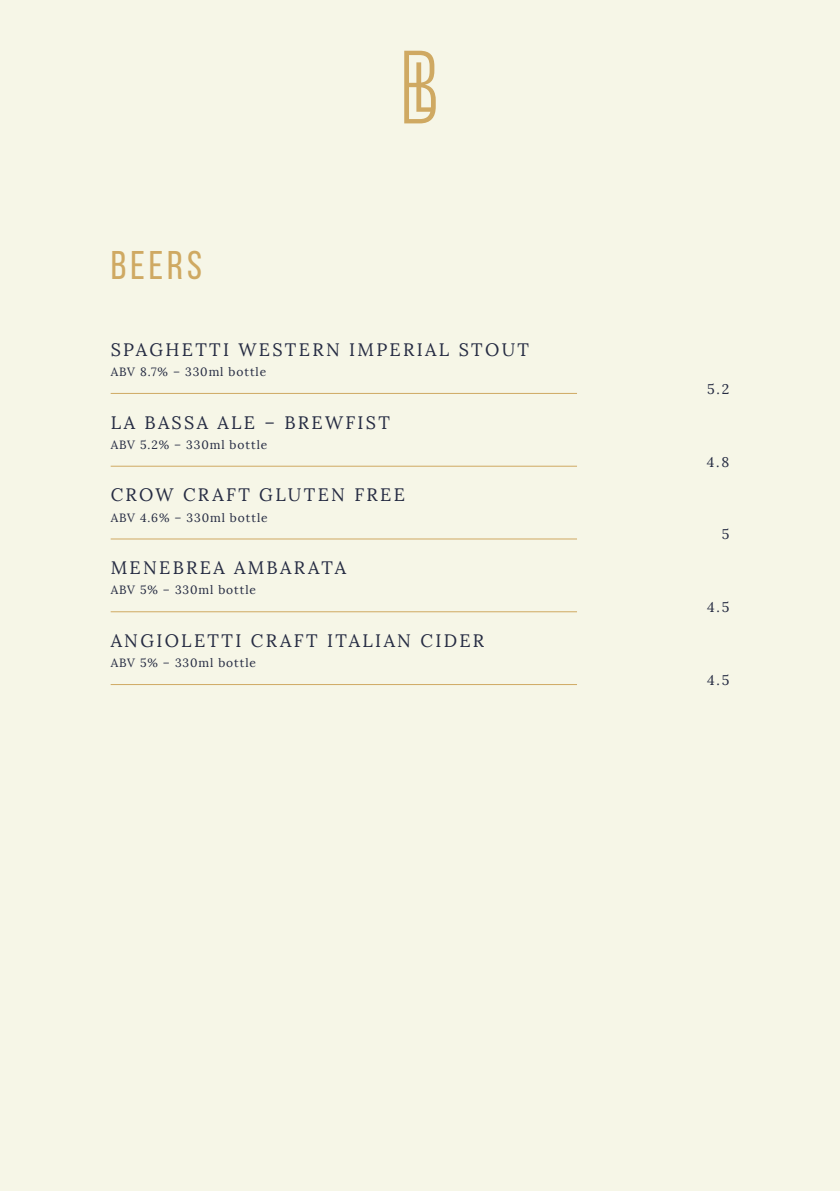
<style>
.page{position:relative;width:840px;height:1191px;background:#fff}
.page>*{position:absolute;margin:0;border:0;box-sizing:border-box;transform-origin:0 0}
.t1{font:40px "Bebas Neue";letter-spacing:.1em;color:#cfa962}
.t2{font:18px "Lora";letter-spacing:.13em;color:#252b42}
.t3{font:14px "Lora";color:#252b42}
.t4{font:12px "Lora";letter-spacing:.075em;color:#252b42}
</style>
<div class="page">
<div style="left:0;top:0;width:839px;height:1191px;background:#f6f6e7"></div>
<hr style="left:111px;top:393px;width:465px;height:1px;background:#cfa962">
<hr style="left:111px;top:466px;width:465px;height:1px;background:#cfa962">
<hr style="left:111px;top:538px;width:465px;height:1px;background:#cfa962">
<hr style="left:111px;top:611px;width:465px;height:1px;background:#cfa962">
<hr style="left:111px;top:684px;width:465px;height:1px;background:#cfa962">
<svg style="left:404px;top:51px;width:31px;height:72px"></svg>
<h1 class="t1" style="left:111px;top:243px;width:93px">BEERS</h1>
<p class="t2" style="left:111px;top:338px;width:419px">SPAGHETTI WESTERN IMPERIAL STOUT</p>
<p class="t4" style="left:111px;top:364px;width:157px">ABV 8.7% – 330ml bottle</p>
<p class="t2" style="left:111px;top:411px;width:281px">LA BASSA ALE – BREWFIST</p>
<p class="t4" style="left:111px;top:437px;width:158px">ABV 5.2% – 330ml bottle</p>
<p class="t2" style="left:111px;top:484px;width:296px">CROW CRAFT GLUTEN FREE</p>
<p class="t4" style="left:111px;top:510px;width:158px">ABV 4.6% – 330ml bottle</p>
<p class="t2" style="left:111px;top:557px;width:237px">MENEBREA AMBARATA</p>
<p class="t4" style="left:111px;top:583px;width:147px">ABV 5% – 330ml bottle</p>
<p class="t2" style="left:111px;top:629px;width:375px">ANGIOLETTI CRAFT ITALIAN CIDER</p>
<p class="t4" style="left:111px;top:655px;width:147px">ABV 5% – 330ml bottle</p>
<p class="t3" style="left:706px;top:380px;width:24px">5.2</p>
<p class="t3" style="left:706px;top:453px;width:24px">4.8</p>
<p class="t3" style="left:721px;top:526px;width:9px">5</p>
<p class="t3" style="left:706px;top:598px;width:24px">4.5</p>
<p class="t3" style="left:706px;top:671px;width:24px">4.5</p>
</div>
